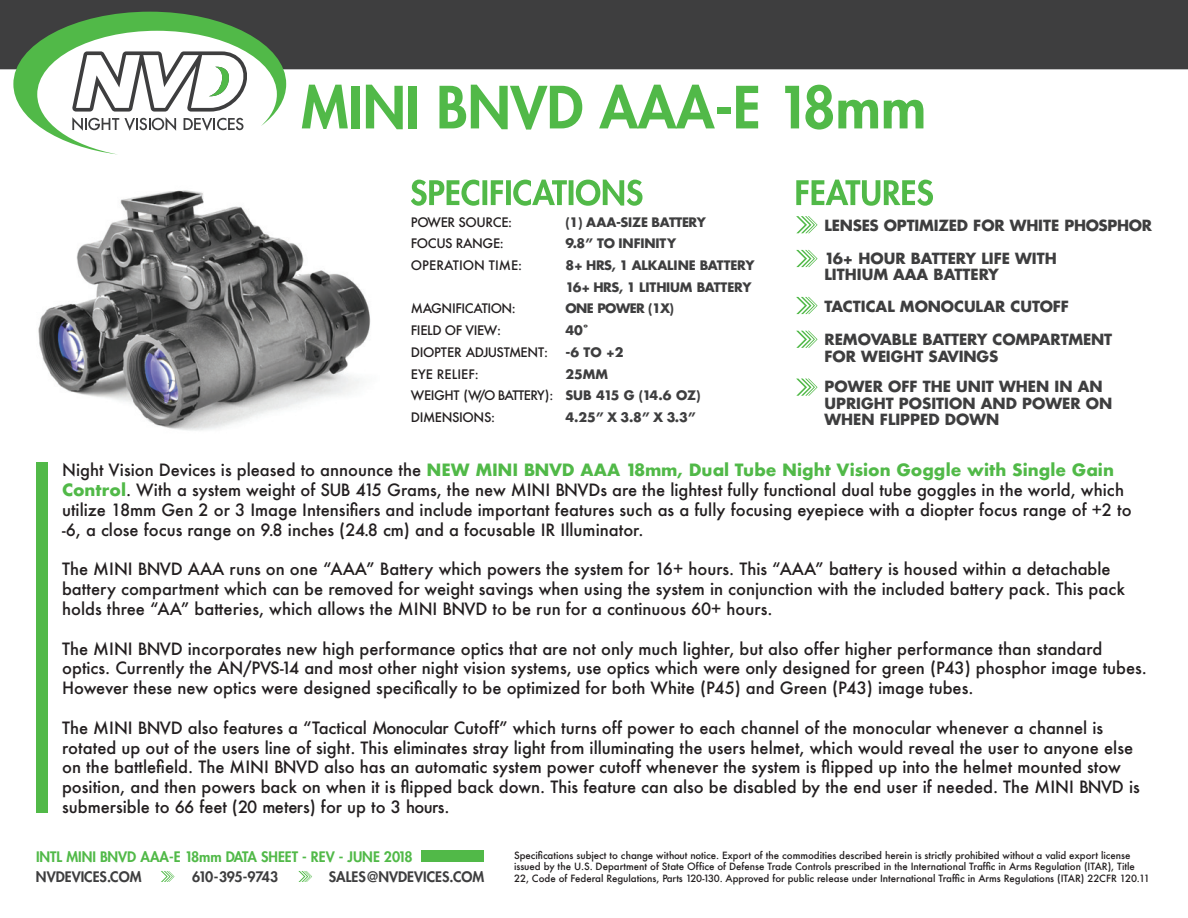
<style>
.page{position:relative;width:1188px;height:918px;background:#fff}
.page>*{position:absolute;margin:0;border:0;box-sizing:border-box;transform-origin:0 0}
.t1{font:800 56.55px "Futura Std";color:#51b948}
.t2{font:500 16.5px/19.8px "Futura";color:#231f20}
.t3{font:700 15px/16.5px "Futura Std";color:#3e3e3f}
.t4{font:800 14.1px "Futura Std";color:#51b948}
.t5{font:800 14.1px "Futura Std";color:#3e3e3f}
.t6{font:800 14.1px "Futura Std";letter-spacing:-.03em;color:#3e3e3f}
.t7{font:500 12.75px/21.8px "Futura";letter-spacing:-.03em;color:#231f20}
.t8{font:700 12.75px "Futura Std";letter-spacing:-.02em;color:#3e3e3f}
.t9{font:500 12.75px "Futura";color:#231f20}
.t10{font:700 12.75px "Futura Std";letter-spacing:-.04em;color:#3e3e3f}
.t11{font:500 9.75px/11.7px "Futura";letter-spacing:-.005em;color:#231f20}
.s1{font-family:"Futura Std";font-weight:700;color:#3e3e3f}
.s2{font-weight:700;color:#51b948}
</style>
<div class="page">
<img style="left:38px;top:190px;width:333px;height:241px">
<div style="left:0;top:0;width:1188px;height:69px;background:#3e3e3f"></div>
<svg style="left:411px;top:180px;width:232px;height:26px"></svg>
<svg style="left:796px;top:180px;width:137px;height:26px"></svg>
<svg style="left:796px;top:216px;width:22px;height:17px"></svg>
<svg style="left:796px;top:250px;width:22px;height:17px"></svg>
<svg style="left:796px;top:297px;width:22px;height:17px"></svg>
<svg style="left:796px;top:331px;width:22px;height:17px"></svg>
<svg style="left:796px;top:379px;width:22px;height:17px"></svg>
<svg style="left:13px;top:12px;width:273px;height:143px"></svg>
<svg style="left:298px;top:871px;width:14px;height:11px"></svg>
<svg style="left:161px;top:871px;width:14px;height:11px"></svg>
<div style="left:36px;top:463px;width:12px;height:350px;background:#51b948"></div>
<div style="left:421px;top:851px;width:63px;height:11px;background:#51b948"></div>
<h1 class="t1" style="left:301px;top:72px;width:627px">MINI BNVD AAA-E 18mm</h1>
<p class="t7" style="left:411px;top:211px;width:103px">POWER SOURCE:</p>
<p class="t8" style="left:565px;top:213px;width:142px">(1) AAA-SIZE BATTERY</p>
<p class="t7" style="left:411px;top:233px;width:94px">FOCUS RANGE:</p>
<p class="t8" style="left:565px;top:235px;width:112px">9.8” TO INFINITY</p>
<p class="t9" style="left:411px;top:257px;width:113px">OPERATION TIME:</p>
<p class="t8" style="left:565px;top:257px;width:191px">8+ HRS, 1 ALKALINE BATTERY</p>
<p class="t8" style="left:565px;top:279px;width:187px">16+ HRS, 1 LITHIUM BATTERY</p>
<p class="t7" style="left:411px;top:298px;width:107px">MAGNIFICATION:</p>
<p class="t10" style="left:565px;top:300px;width:110px">ONE POWER (1X)</p>
<p class="t7" style="left:411px;top:319px;width:92px">FIELD OF VIEW:</p>
<p class="t8" style="left:565px;top:322px;width:25px">40˚</p>
<p class="t7" style="left:411px;top:341px;width:139px">DIOPTER ADJUSTMENT:</p>
<p class="t8" style="left:565px;top:344px;width:60px">-6 TO +2</p>
<p class="t9" style="left:411px;top:365px;width:69px">EYE RELIEF:</p>
<p class="t8" style="left:565px;top:365px;width:44px">25MM</p>
<p class="t7" style="left:411px;top:385px;width:291px">WEIGHT (W/O BATTERY): <span class="s1">SUB 415 G (14.6 OZ)<br></span>DIMENSIONS:</p>
<p class="t8" style="left:565px;top:409px;width:132px">4.25” X 3.8” X 3.3”</p>
<p class="t3" style="left:824px;top:209px;width:329px;line-height:32.8px">LENSES OPTIMIZED FOR WHITE PHOSPHOR<br>16+ HOUR BATTERY LIFE WITH</p>
<p class="t3" style="left:824px;top:259px;width:246px;line-height:31.3px">LITHIUM AAA BATTERY<br>TACTICAL MONOCULAR CUTOFF</p>
<p class="t3" style="left:824px;top:331px;width:289px">REMOVABLE BATTERY COMPARTMENT<br>FOR WEIGHT SAVINGS</p>
<p class="t3" style="left:824px;top:378px;width:289px">POWER OFF THE UNIT WHEN IN AN<br>UPRIGHT POSITION AND POWER ON<br>WHEN FLIPPED DOWN</p>
<p class="t2" style="left:62px;top:460px;width:1071px">Night Vision Devices is pleased to announce the <span class="s2">NEW MINI BNVD AAA 18mm, Dual Tube Night Vision Goggle with Single Gain Control</span>. With a system weight of SUB 415 Grams, the new MINI BNVDs are the lightest fully functional dual tube goggles in the world, which utilize 18mm Gen 2 or 3 Image Intensifiers and include important features such as a fully focusing eyepiece with a diopter focus range of +2 to -6, a close focus range on 9.8 inches (24.8 cm) and a focusable IR Illuminator.</p>
<p class="t2" style="left:62px;top:559px;width:1064px">The MINI BNVD AAA runs on one “AAA” Battery which powers the system for 16+ hours. This “AAA” battery is housed within a detachable battery compartment which can be removed for weight savings when using the system in conjunction with the included battery pack. This pack holds three “AA” batteries, which allows the MINI BNVD to be run for a continuous 60+ hours.</p>
<p class="t2" style="left:62px;top:638px;width:1086px">The MINI BNVD incorporates new high performance optics that are not only much lighter, but also offer higher performance than standard optics. Currently the AN/PVS-14 and most other night vision systems, use optics which were only designed for green (P43) phosphor image tubes.<br>However these new optics were designed specifically to be optimized for both White (P45) and Green (P43) image tubes.</p>
<p class="t2" style="left:62px;top:718px;width:1079px">The MINI BNVD also features a “Tactical Monocular Cutoff” which turns off power to each channel of the monocular whenever a channel is rotated up out of the users line of sight. This eliminates stray light from illuminating the users helmet, which would reveal the user to anyone else on the battlefield. The MINI BNVD also has an automatic system power cutoff whenever the system is flipped up into the helmet mounted stow position, and then powers back on when it is flipped back down. This feature can also be disabled by the end user if needed. The MINI BNVD is submersible to 66 feet (20 meters) for up to 3 hours.</p>
<p class="t4" style="left:36px;top:848px;width:378px">INTL MINI BNVD AAA-E 18mm DATA SHEET - REV - JUNE 2018</p>
<p class="t11" style="left:514px;top:849px;width:637px">Specifications subject to change without notice. Export of the commodities described herein is strictly prohibited without a valid export license issued by the U.S. Department of State Office of Defense Trade Controls prescribed in the International Traffic in Arms Regulation (ITAR), Title<br>22, Code of Federal Regulations, Parts 120-130. Approved for public release under International Traffic in Arms Regulations (ITAR) 22CFR 120.11</p>
<p class="t5" style="left:36px;top:868px;width:107px">NVDEVICES.COM</p>
<p class="t6" style="left:192px;top:868px;width:88px">610-395-9743</p>
<p class="t5" style="left:329px;top:868px;width:157px">SALES@NVDEVICES.COM</p>
</div>
